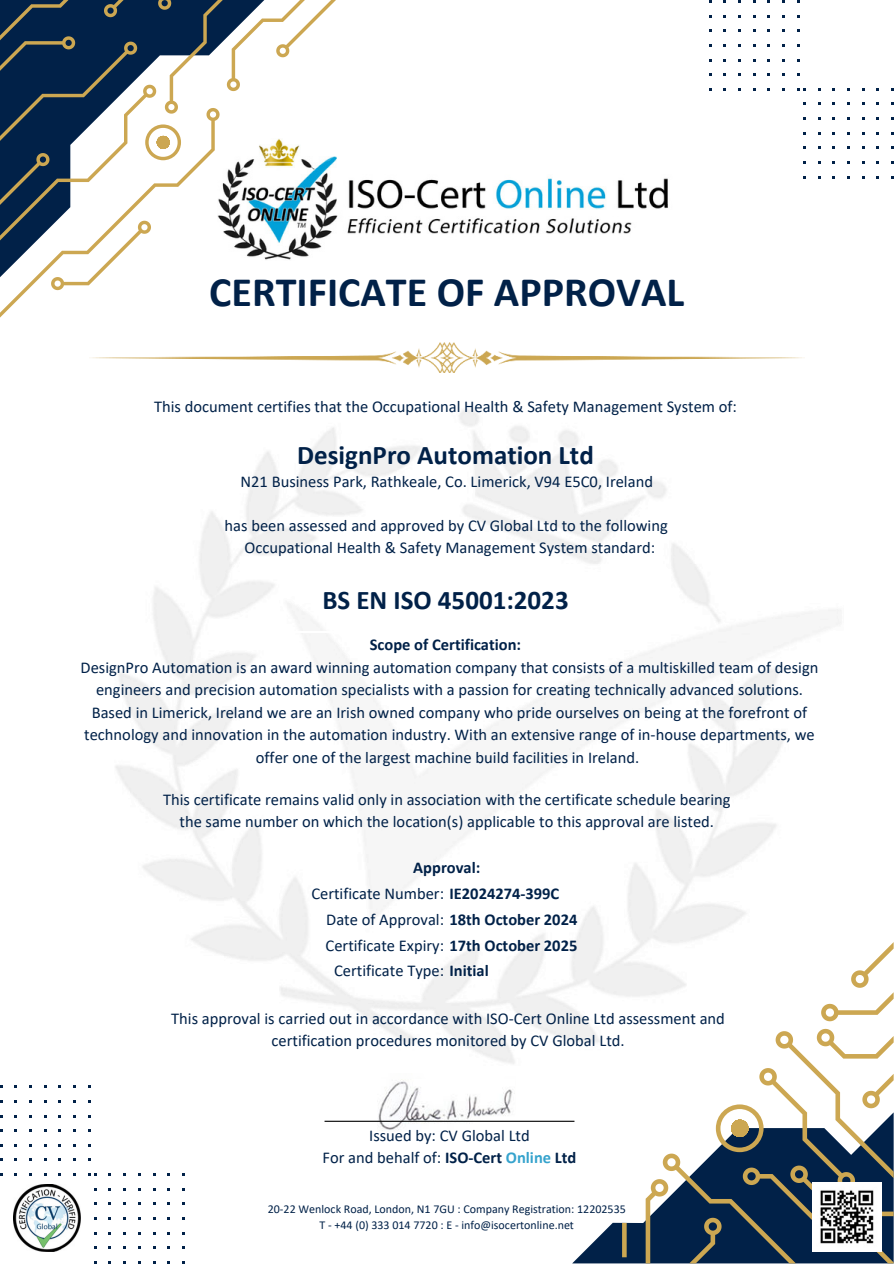
<style>
.page{position:relative;width:894px;height:1264px;background:#fff}
.page>*{position:absolute;margin:0;border:0;box-sizing:border-box;transform-origin:0 0}
.t1{font:700 42px "Calibri";color:#012148}
.t2{font:700 27px "Calibri";color:#012148}
.t3{font:16.5px/22.5px "Calibri";color:#012148;text-align:center}
.t4{font:700 16.5px "Calibri";color:#012148}
.t5{font:12px/16px "Calibri";color:#012148;text-align:center}
.s1{font-weight:700}
.s2{font-weight:700;color:#36a3cd}
</style>
<div class="page">
<svg style="left:0;top:0;width:336px;height:317px"></svg>
<img style="left:88px;top:409px;width:753px;height:679px">
<svg style="left:572px;top:1120px;width:50px;height:143px"></svg>
<svg style="left:622px;top:942px;width:271px;height:321px"></svg>
<img style="left:217px;top:138px;width:451px;height:123px">
<img style="left:89px;top:342px;width:715px;height:31px">
<img style="left:378px;top:1073px;width:137px;height:49px">
<hr style="left:268px;top:631px;width:356px;height:1px;background:#fff">
<hr style="left:304px;top:667px;width:356px;height:1px;background:#fff">
<img style="left:377px;top:1079px;width:137px;height:52px">
<hr style="left:324px;top:1120px;width:250px;height:1px;background:#000">
<img style="left:812px;top:1182px;width:69px;height:68px">
<img style="left:14px;top:1184px;width:66px;height:67px">
<h1 class="t1" style="left:209px;top:262px;width:476px">CERTIFICATE OF APPROVAL</h1>
<p class="t3" style="left:154px;top:395px;width:584px">This document certifies that the Occupational Health &amp; Safety Management System of:</p>
<h2 class="t2" style="left:297px;top:436px;width:298px">DesignPro Automation Ltd</h2>
<p class="t3" style="left:240px;top:470px;width:414px">N21 Business Park, Rathkeale, Co. Limerick, V94 E5C0, Ireland</p>
<p class="t3" style="left:224px;top:513px;width:444px">has been assessed and approved by CV Global Ltd to the following<br>Occupational Health &amp; Safety Management System standard:</p>
<h2 class="t2" style="left:322px;top:580px;width:248px">BS EN ISO 45001:2023</h2>
<p class="t4" style="left:370px;top:632px;width:153px">Scope of Certification:</p>
<p class="t3" style="left:80px;top:655px;width:739px">DesignPro Automation is an award winning automation company that consists of a multiskilled team of design engineers and precision automation specialists with a passion for creating technically advanced solutions.<br>Based in Limerick, Ireland we are an Irish owned company who pride ourselves on being at the forefront of technology and innovation in the automation industry. With an extensive range of in-house departments, we offer one of the largest machine build facilities in Ireland.</p>
<p class="t3" style="left:163px;top:787px;width:569px">This certificate remains valid only in association with the certificate schedule bearing the same number on which the location(s) applicable to this approval are listed.</p>
<p class="t4" style="left:413px;top:856px;width:68px">Approval:</p>
<p class="t3" style="left:311px;top:882px;width:249px">Certificate Number: <span class="s1">IE2024274-399C</span></p>
<p class="t3" style="left:326px;top:908px;width:252px">Date of Approval: <span class="s1">18th October 2024</span></p>
<p class="t3" style="left:325px;top:933px;width:253px">Certificate Expiry: <span class="s1">17th October 2025</span></p>
<p class="t3" style="left:334px;top:959px;width:156px">Certificate Type: <span class="s1">Initial</span></p>
<p class="t3" style="left:171px;top:1006px;width:555px">This approval is carried out in accordance with ISO-Cert Online Ltd assessment and certification procedures monitored by CV Global Ltd.</p>
<p class="t3" style="left:322px;top:1123px;width:255px">Issued by: CV Global Ltd<br>For and behalf of: <span class="s1">ISO-Cert</span> <span class="s2">Online</span> <span class="s1">Ltd</span></p>
<p class="t5" style="left:268px;top:1200px;width:359px">20-22 Wenlock Road, London, N1 7GU : Company Registration: 12202535<br>T - +44 (0) 333 014 7720 : E - info@isocertonline.net</p>
</div>
